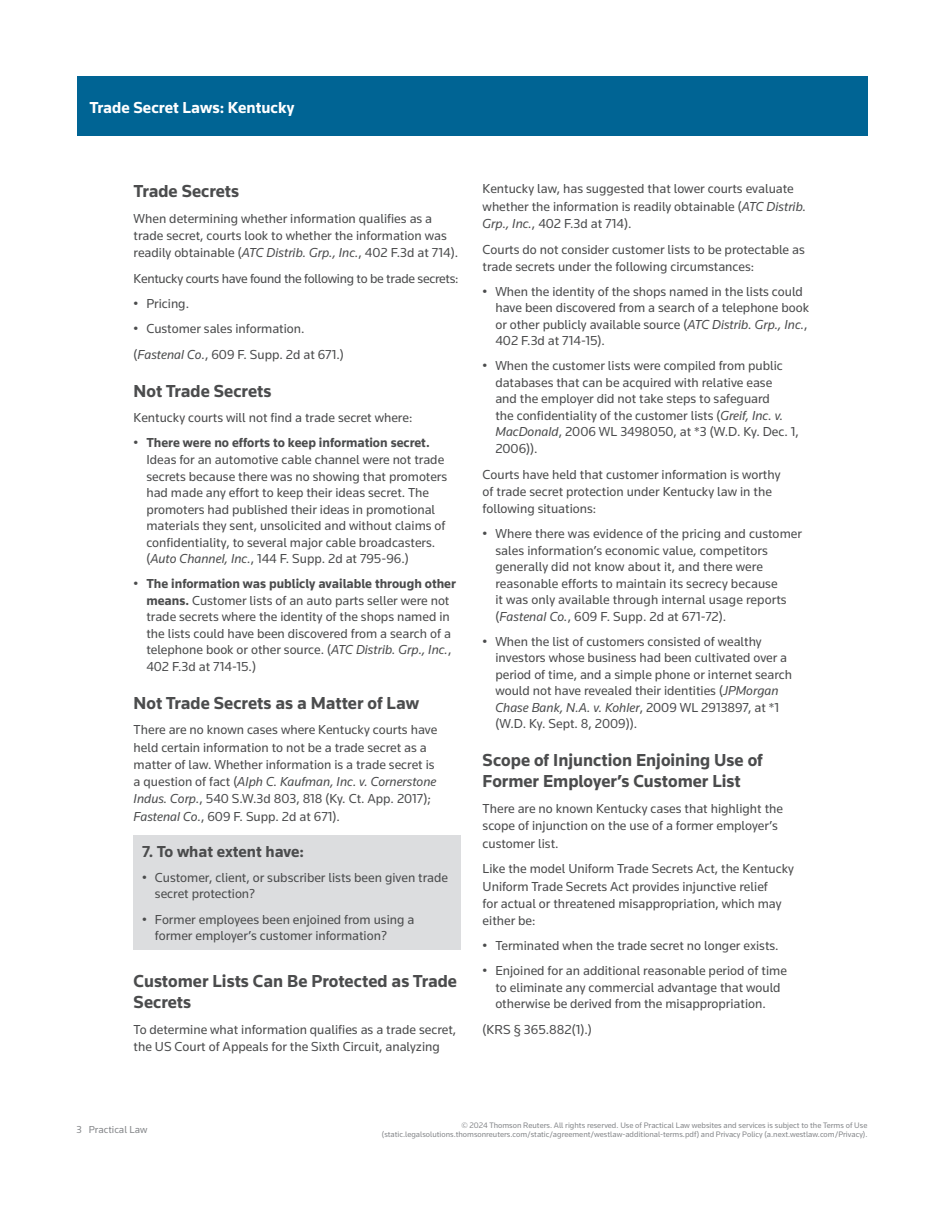
<style>
.page{position:relative;width:944px;height:1214px;background:#fff}
.page>*{position:absolute;margin:0;border:0;box-sizing:border-box;transform-origin:0 0}
.t1{font:700 18px/21px "Knowledge";color:#4b4c4d}
.t2{font:700 16.5px "Knowledge";color:#fff}
.t3{font:700 16.5px "Knowledge";color:#4b4c4d}
.t4{font:13.5px/16.5px "Knowledge";color:#4b4c4d}
.t5{font:13.5px "Knowledge";letter-spacing:-.02em;color:#4b4c4d}
.t6{font:10.5px "Knowledge";color:#86888b}
.t7{font:8.25px/9.8px "Knowledge";color:#86888b;text-align:right}
.s1{font-style:italic}
.s2{font-weight:700}
</style>
<div class="page">
<div style="left:77px;top:77px;width:790px;height:59px;background:#006494"></div>
<div style="left:134px;top:835px;width:327px;height:115px;background:#dcdddf"></div>
<p class="t2" style="left:89px;top:97px;width:206px">Trade Secret Laws: Kentucky</p>
<h1 class="t1" style="left:134px;top:180px;width:107px">Trade Secrets</h1>
<p class="t4" style="left:134px;top:209px;width:326px;line-height:17.2px">When determining whether information qualifies as a trade secret, courts look to whether the information was readily obtainable (<span class="s1">ATC Distrib. Grp., Inc.</span>, 402 F.3d at 714).</p>
<p class="t5" style="left:134px;top:270px;width:326px">Kentucky courts have found the following to be trade secrets:</p>
<p class="t4" style="left:134px;top:295px;width:57px">• Pricing.</p>
<p class="t4" style="left:134px;top:315px;width:212px;line-height:25.8px">• Customer sales information. (<span class="s1">Fastenal Co.</span>, 609 F. Supp. 2d at 671.)</p>
<h1 class="t1" style="left:134px;top:380px;width:139px">Not Trade Secrets</h1>
<p class="t4" style="left:134px;top:409px;width:280px">Kentucky courts will not find a trade secret where:</p>
<p class="t4" style="left:146px;top:434px;width:302px;text-indent:-13px">• <span class="s2">There were no efforts to keep information secret.<br></span>Ideas for an automotive cable channel were not trade secrets because there was no showing that promoters had made any effort to keep their ideas secret. The promoters had published their ideas in promotional materials they sent, unsolicited and without claims of confidentiality, to several major cable broadcasters. (<span class="s1">Auto Channel, Inc.</span>, 144 F. Supp. 2d at 795-96.)</p>
<p class="t4" style="left:146px;top:575px;width:311px;text-indent:-13px">• <span class="s2">The information was publicly available through other means.</span> Customer lists of an auto parts seller were not trade secrets where the identity of the shops named in the lists could have been discovered from a search of a telephone book or other source. (<span class="s1">ATC Distrib. Grp., Inc.</span>, 402 F.3d at 714-15.)</p>
<h1 class="t1" style="left:134px;top:692px;width:287px">Not Trade Secrets as a Matter of Law</h1>
<p class="t4" style="left:134px;top:721px;width:305px;line-height:17.2px">There are no known cases where Kentucky courts have held certain information to not be a trade secret as a matter of law. Whether information is a trade secret is a question of fact (<span class="s1">Alph C. Kaufman, Inc. v. Cornerstone Indus. Corp.</span>, 540 S.W.3d 803, 818 (Ky. Ct. App. 2017); <span class="s1">Fastenal Co.</span>, 609 F. Supp. 2d at 671).</p>
<p class="t3" style="left:142px;top:841px;width:163px">7. To what extent have:</p>
<p class="t4" style="left:155px;top:869px;width:295px;text-indent:-13px">• Customer, client, or subscriber lists been given trade secret protection?</p>
<p class="t4" style="left:155px;top:910px;width:261px;text-indent:-13px">• Former employees been enjoined from using a former employer’s customer information?</p>
<h1 class="t1" style="left:134px;top:970px;width:325px">Customer Lists Can Be Protected as Trade<br>Secrets</h1>
<p class="t4" style="left:134px;top:1020px;width:324px;line-height:17.2px">To determine what information qualifies as a trade secret, the US Court of Appeals for the Sixth Circuit, analyzing</p>
<p class="t4" style="left:482px;top:180px;width:325px;line-height:17.2px">Kentucky law, has suggested that lower courts evaluate whether the information is readily obtainable (<span class="s1">ATC Distrib.<br>Grp., Inc.</span>, 402 F.3d at 714).</p>
<p class="t4" style="left:482px;top:240px;width:324px;line-height:17.2px">Courts do not consider customer lists to be protectable as trade secrets under the following circumstances:</p>
<p class="t4" style="left:495px;top:283px;width:315px;text-indent:-13px">• When the identity of the shops named in the lists could have been discovered from a search of a telephone book or other publicly available source (<span class="s1">ATC Distrib. Grp., Inc.</span>, 402 F.3d at 714-15).</p>
<p class="t4" style="left:495px;top:357px;width:305px;text-indent:-13px">• When the customer lists were compiled from public databases that can be acquired with relative ease<br>and the employer did not take steps to safeguard<br>the confidentiality of the customer lists (<span class="s1">Greif, Inc. v.<br>MacDonald</span>, 2006 WL 3498050, at *3 (W.D. Ky. Dec. 1, 2006)).</p>
<p class="t4" style="left:482px;top:465px;width:299px;line-height:17.2px">Courts have held that customer information is worthy of trade secret protection under Kentucky law in the following situations:</p>
<p class="t4" style="left:495px;top:525px;width:308px;text-indent:-13px">• Where there was evidence of the pricing and customer sales information’s economic value, competitors generally did not know about it, and there were reasonable efforts to maintain its secrecy because<br>it was only available through internal usage reports (<span class="s1">Fastenal Co.</span>, 609 F. Supp. 2d at 671-72).</p>
<p class="t4" style="left:495px;top:633px;width:298px;text-indent:-13px">• When the list of customers consisted of wealthy investors whose business had been cultivated over a period of time, and a simple phone or internet search would not have revealed their identities (<span class="s1">JPMorgan Chase Bank, N.A. v. Kohler</span>, 2009 WL 2913897, at *1 (W.D. Ky. Sept. 8, 2009)).</p>
<h1 class="t1" style="left:482px;top:749px;width:282px">Scope of Injunction Enjoining Use of<br>Former Employer’s Customer List</h1>
<p class="t4" style="left:482px;top:799px;width:302px;line-height:17.2px">There are no known Kentucky cases that highlight the scope of injunction on the use of a former employer’s customer list.</p>
<p class="t4" style="left:482px;top:860px;width:313px;line-height:17.2px">Like the model Uniform Trade Secrets Act, the Kentucky Uniform Trade Secrets Act provides injunctive relief<br>for actual or threatened misappropriation, which may either be:</p>
<p class="t4" style="left:482px;top:937px;width:297px">• Terminated when the trade secret no longer exists.</p>
<p class="t4" style="left:495px;top:962px;width:293px;text-indent:-13px">• Enjoined for an additional reasonable period of time to eliminate any commercial advantage that would otherwise be derived from the misappropriation.</p>
<p class="t4" style="left:482px;top:1021px;width:111px">(KRS § 365.882(1).)</p>
<p class="t6" style="left:77px;top:1123px;width:72px">3 Practical Law</p>
<p class="t7" style="left:382px;top:1119px;width:487px">© 2024 Thomson Reuters. All rights reserved. Use of Practical Law websites and services is subject to the Terms of Use (static.legalsolutions.thomsonreuters.com/static/agreement/westlaw-additional-terms.pdf) and Privacy Policy (a.next.westlaw.com/Privacy).</p>
</div>
